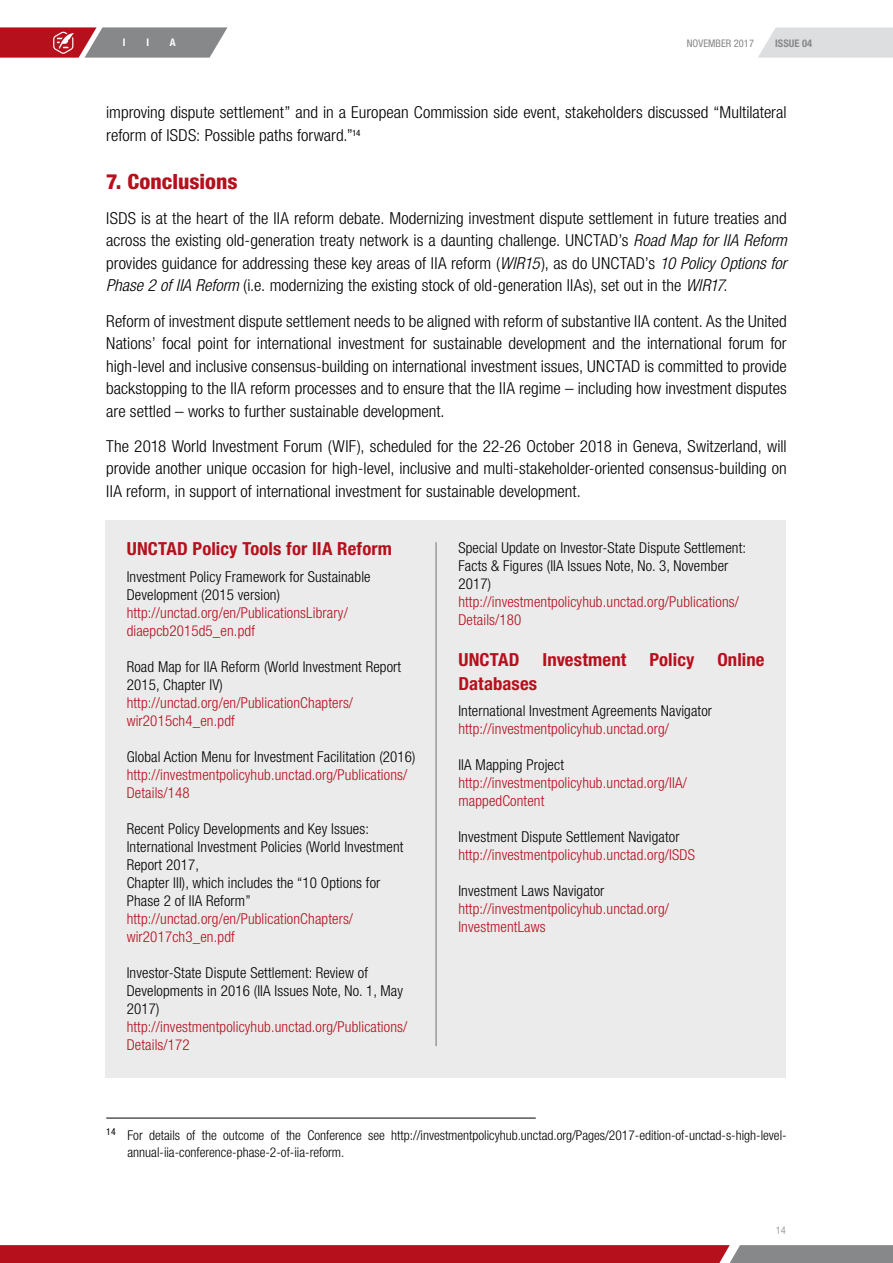
<style>
.page{position:relative;width:893px;height:1263px;background:#fff}
.page>*{position:absolute;margin:0;border:0;box-sizing:border-box;transform-origin:0 0}
.t1{font:800 condensed 21px "Helvetica Neue LT Std";color:#b6101d;scale:1.04 1}
.t2{font:700 condensed 18px "Helvetica Neue LT Std";letter-spacing:.005em;color:#b6101d;scale:1.04 1}
.t3{font:300 condensed 16.5px/22.5px "Helvetica Neue LT Std";color:#000;text-align:justify;scale:1.04 1}
.t4{font:300 condensed 15px/18px "Helvetica Neue LT Std";letter-spacing:.01em;color:#000}
.t5{font:300 condensed 15px/18px "Helvetica Neue LT Std";letter-spacing:.01em;color:#b6101d}
.t6{font:300 condensed 13.5px/16.5px "Helvetica Neue LT Std";color:#000}
.t7{font:condensed 10.5px "Helvetica Neue LT Std";color:#87888a}
.t8{font:700 condensed 10.5px "Helvetica Neue LT Std";color:#87888a}
.t9{font:700 condensed 10.5px "Helvetica Neue LT Std";color:#fff}
.t10{font:300 condensed 10.5px "Helvetica Neue LT Std";color:#87888a}
.s1{font-style:italic}
</style>
<div class="page">
<svg style="left:758px;top:27px;width:135px;height:31px;background:#dfe0e1"></svg>
<svg style="left:0;top:27px;width:227px;height:31px;background:#a46a70"></svg>
<svg style="left:0;top:1245px;width:893px;height:18px;background:#af2934"></svg>
<hr style="left:106px;top:1118px;width:430px;height:1px;background:#000">
<div style="left:105px;top:521px;width:681px;height:557px;background:#ebebec"></div>
<hr style="left:436px;top:542px;width:1px;height:504px;background:#707172">
<p class="t9" style="left:123px;top:36px;width:4px">I</p>
<p class="t9" style="left:146px;top:36px;width:4px">I</p>
<p class="t9" style="left:170px;top:36px;width:7px">A</p>
<p class="t7" style="left:687px;top:37px;width:69px">NOVEMBER 2017</p>
<p class="t8" style="left:775px;top:37px;width:38px">ISSUE 04</p>
<p class="t3" style="left:106px;top:101px;width:656px">improving dispute settlement” and in a European Commission side event, stakeholders discussed “Multilateral reform of ISDS: Possible paths forward.”<sup>14</sup></p>
<p class="t1" style="left:106px;top:168px;width:128px">7. Conclusions</p>
<p class="t3" style="left:106px;top:207px;width:656px">ISDS is at the heart of the IIA reform debate. Modernizing investment dispute settlement in future treaties and across the existing old-generation treaty network is a daunting challenge. UNCTAD’s <span class="s1">Road Map for IIA Reform </span>provides guidance for addressing these key areas of IIA reform (<span class="s1">WIR15</span>), as do UNCTAD’s <span class="s1">10 Policy Options for Phase 2 of IIA Reform</span> (i.e. modernizing the existing stock of old-generation IIAs), set out in the <span class="s1">WIR17</span>.</p>
<p class="t3" style="left:106px;top:309px;width:656px">Reform of investment dispute settlement needs to be aligned with reform of substantive IIA content. As the United Nations’ focal point for international investment for sustainable development and the international forum for high-level and inclusive consensus-building on international investment issues, UNCTAD is committed to provide backstopping to the IIA reform processes and to ensure that the IIA regime – including how investment disputes are settled – works to further sustainable development.</p>
<p class="t3" style="left:106px;top:435px;width:656px">The 2018 World Investment Forum (WIF), scheduled for the 22-26 October 2018 in Geneva, Switzerland, will provide another unique occasion for high-level, inclusive and multi-stakeholder-oriented consensus-building on IIA reform, in support of international investment for sustainable development.</p>
<p class="t2" style="left:127px;top:538px;width:257px">UNCTAD Policy Tools for IIA Reform</p>
<p class="t4" style="left:127px;top:567px;width:245px">Investment Policy Framework for Sustainable<br>Development (2015 version)</p>
<p class="t5" style="left:127px;top:603px;width:223px">http://unctad.org/en/PublicationsLibrary/ diaepcb2015d5_en.pdf</p>
<p class="t4" style="left:127px;top:657px;width:276px">Road Map for IIA Reform (World Investment Report<br>2015, Chapter IV)</p>
<p class="t5" style="left:127px;top:693px;width:228px">http://unctad.org/en/PublicationChapters/ wir2015ch4_en.pdf</p>
<p class="t4" style="left:127px;top:747px;width:290px">Global Action Menu for Investment Facilitation (2016)</p>
<p class="t5" style="left:127px;top:765px;width:282px">http://investmentpolicyhub.unctad.org/Publications/<br>Details/148</p>
<p class="t4" style="left:127px;top:819px;width:278px">Recent Policy Developments and Key Issues:<br>International Investment Policies (World Investment Report 2017,<br>Chapter III), which includes the “10 Options for Phase 2 of IIA Reform”</p>
<p class="t5" style="left:127px;top:909px;width:228px">http://unctad.org/en/PublicationChapters/ wir2017ch3_en.pdf</p>
<p class="t4" style="left:127px;top:963px;width:278px">Investor-State Dispute Settlement: Review of<br>Developments in 2016 (IIA Issues Note, No. 1, May<br>2017)</p>
<p class="t5" style="left:127px;top:1017px;width:282px">http://investmentpolicyhub.unctad.org/Publications/<br>Details/172</p>
<p class="t4" style="left:458px;top:538px;width:289px">Special Update on Investor-State Dispute Settlement:<br>Facts &amp; Figures (IIA Issues Note, No. 3, November<br>2017)</p>
<p class="t5" style="left:458px;top:592px;width:282px">http://investmentpolicyhub.unctad.org/Publications/<br>Details/180</p>
<p class="t2" style="left:458px;top:649px;width:60px">UNCTAD</p>
<p class="t2" style="left:542px;top:649px;width:82px">Investment</p>
<p class="t2" style="left:649px;top:649px;width:45px">Policy</p>
<p class="t2" style="left:717px;top:649px;width:47px">Online</p>
<p class="t2" style="left:458px;top:673px;width:77px">Databases</p>
<p class="t4" style="left:458px;top:702px;width:255px">International Investment Agreements Navigator</p>
<p class="t5" style="left:458px;top:720px;width:212px">http://investmentpolicyhub.unctad.org/</p>
<p class="t4" style="left:458px;top:756px;width:107px">IIA Mapping Project</p>
<p class="t5" style="left:458px;top:774px;width:230px">http://investmentpolicyhub.unctad.org/IIA/ mappedContent</p>
<p class="t4" style="left:458px;top:828px;width:223px">Investment Dispute Settlement Navigator</p>
<p class="t5" style="left:458px;top:846px;width:238px">http://investmentpolicyhub.unctad.org/ISDS</p>
<p class="t4" style="left:458px;top:882px;width:148px">Investment Laws Navigator</p>
<p class="t5" style="left:458px;top:900px;width:212px">http://investmentpolicyhub.unctad.org/<br>InvestmentLaws</p>
<p class="t6" style="left:128px;top:1127px;width:661px;text-indent:-21px"><sup>14</sup> For details of the outcome of the Conference see http://investmentpolicyhub.unctad.org/Pages/2017-edition-of-unctad-s-high-level&shy;annual-iia-conference-phase-2-of-iia-reform.</p>
<p class="t10" style="left:776px;top:1224px;width:12px">14</p>
</div>
